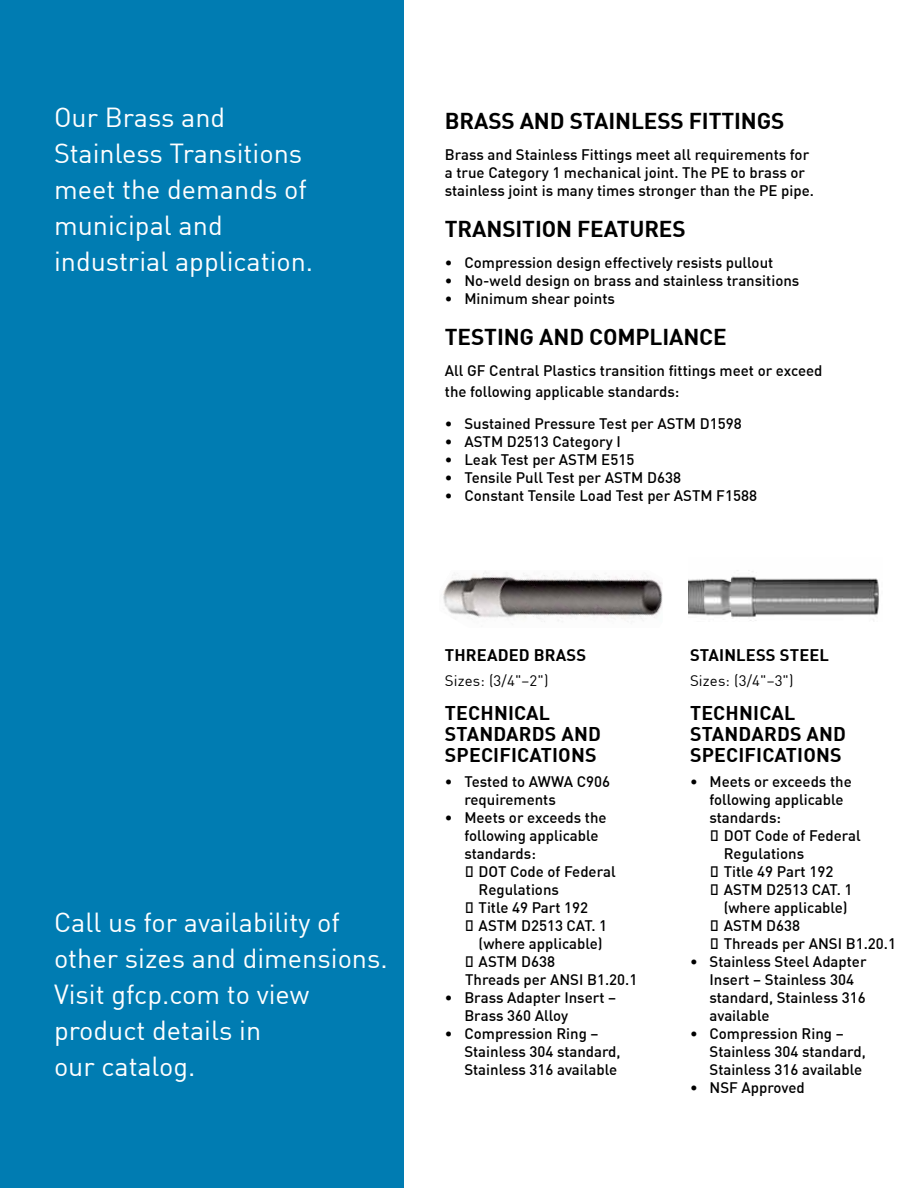
<style>
.page{position:relative;width:918px;height:1188px;background:#fff}
.page>*{position:absolute;margin:0;border:0;box-sizing:border-box;transform-origin:0 0}
.t1{font:27px/36px "DIN";color:#fff}
.t2{font:700 22.5px "DIN";letter-spacing:-.005em;color:#000}
.t3{font:700 19.5px/21px "DIN";letter-spacing:.01em;color:#000}
.t4{font:700 16.5px "DIN";letter-spacing:.01em;color:#000}
.t5{font:500 15px/18px "DIN";color:#000}
.t6{font:15px "DIN";color:#000}
.s1{font-weight:400}
</style>
<div class="page">
<img style="left:443px;top:571px;width:220px;height:51px">
<img style="left:688px;top:570px;width:191px;height:51px">
<div style="left:0;top:0;width:404px;height:1188px;background:#007cb2"></div>
<h1 class="t1" style="left:54px;top:99px;width:261px">Our Brass and<br>Stainless Transitions meet the demands of municipal and industrial application.</h1>
<h1 class="t1" style="left:54px;top:903px;width:335px">Call us for availability of other sizes and dimensions.<br>Visit gfcp.com to view product details in<br>our catalog.</h1>
<h2 class="t2" style="left:445px;top:106px;width:341px">BRASS AND STAINLESS FITTINGS</h2>
<p class="t5" style="left:445px;top:145px;width:371px">Brass and Stainless Fittings meet all requirements for a true Category 1 mechanical joint. The PE to brass or stainless joint is many times stronger than the PE pipe.</p>
<h2 class="t2" style="left:445px;top:214px;width:242px">TRANSITION FEATURES</h2>
<p class="t5" style="left:445px;top:253px;width:330px">• Compression design effectively resists pullout</p>
<p class="t5" style="left:445px;top:271px;width:356px">• No-weld design on brass and stainless transitions</p>
<p class="t5" style="left:445px;top:289px;width:172px">• Minimum shear points</p>
<h2 class="t2" style="left:445px;top:322px;width:283px">TESTING AND COMPLIANCE</h2>
<p class="t5" style="left:445px;top:360px;width:379px;line-height:21px">All GF Central Plastics transition fittings meet or exceed the following applicable standards:</p>
<p class="t5" style="left:445px;top:414px;width:298px">• Sustained Pressure Test per ASTM D1598</p>
<p class="t5" style="left:445px;top:432px;width:177px">• ASTM D2513 Category I</p>
<p class="t5" style="left:445px;top:450px;width:191px">• Leak Test per ASTM E515</p>
<p class="t5" style="left:445px;top:468px;width:238px">• Tensile Pull Test per ASTM D638</p>
<p class="t5" style="left:445px;top:486px;width:314px">• Constant Tensile Load Test per ASTM F1588</p>
<p class="t4" style="left:445px;top:645px;width:143px">THREADED BRASS</p>
<p class="t6" style="left:445px;top:671px;width:105px">Sizes: (3/4"–2")</p>
<h3 class="t3" style="left:445px;top:702px;width:158px">TECHNICAL<br>STANDARDS AND<br>SPECIFICATIONS</h3>
<p class="t5" style="left:464px;top:772px;width:147px;text-indent:-20px">• Tested to AWWA C906 requirements</p>
<p class="t5" style="left:445px;top:808px;width:163px">• Meets or exceeds the</p>
<p class="t5" style="left:464px;top:826px;width:136px">following applicable</p>
<p class="t5" style="left:464px;top:844px;width:73px">standards:</p>
<p class="t5" style="left:465px;top:862px;width:152px"><span class="s1">−</span> DOT Code of Federal</p>
<p class="t5" style="left:479px;top:880px;width:82px">Regulations</p>
<p class="t5" style="left:465px;top:898px;width:125px"><span class="s1">−</span> Title 49 Part 192</p>
<p class="t5" style="left:465px;top:916px;width:144px"><span class="s1">−</span> ASTM D2513 CAT. 1</p>
<p class="t5" style="left:479px;top:934px;width:125px">(where applicable)</p>
<p class="t5" style="left:465px;top:952px;width:91px"><span class="s1">−</span> ASTM D638</p>
<p class="t5" style="left:465px;top:970px;width:174px">Threads per ANSI B1.20.1</p>
<p class="t5" style="left:464px;top:988px;width:153px;text-indent:-20px">• Brass Adapter Insert –<br>Brass 360 Alloy</p>
<p class="t5" style="left:464px;top:1024px;width:158px;text-indent:-20px">• Compression Ring –<br>Stainless 304 standard,<br>Stainless 316 available</p>
<p class="t4" style="left:690px;top:645px;width:136px">STAINLESS STEEL</p>
<p class="t6" style="left:690px;top:671px;width:105px">Sizes: (3/4"–3")</p>
<h3 class="t3" style="left:690px;top:702px;width:158px">TECHNICAL<br>STANDARDS AND<br>SPECIFICATIONS</h3>
<p class="t5" style="left:690px;top:772px;width:163px">• Meets or exceeds the</p>
<p class="t5" style="left:710px;top:790px;width:136px">following applicable</p>
<p class="t5" style="left:710px;top:808px;width:73px">standards:</p>
<p class="t5" style="left:710px;top:826px;width:152px"><span class="s1">−</span> DOT Code of Federal</p>
<p class="t5" style="left:724px;top:844px;width:82px">Regulations</p>
<p class="t5" style="left:710px;top:862px;width:125px"><span class="s1">−</span> Title 49 Part 192</p>
<p class="t5" style="left:710px;top:880px;width:144px"><span class="s1">−</span> ASTM D2513 CAT. 1</p>
<p class="t5" style="left:724px;top:898px;width:125px">(where applicable)</p>
<p class="t5" style="left:710px;top:916px;width:91px"><span class="s1">−</span> ASTM D638</p>
<p class="t5" style="left:710px;top:934px;width:187px"><span class="s1">−</span> Threads per ANSI B1.20.1</p>
<p class="t5" style="left:710px;top:952px;width:159px;text-indent:-20px">• Stainless Steel Adapter<br>Insert – Stainless 304 standard, Stainless 316 available</p>
<p class="t5" style="left:710px;top:1024px;width:158px;text-indent:-20px">• Compression Ring –<br>Stainless 304 standard,<br>Stainless 316 available</p>
<p class="t5" style="left:690px;top:1078px;width:116px">• NSF Approved</p>
</div>
